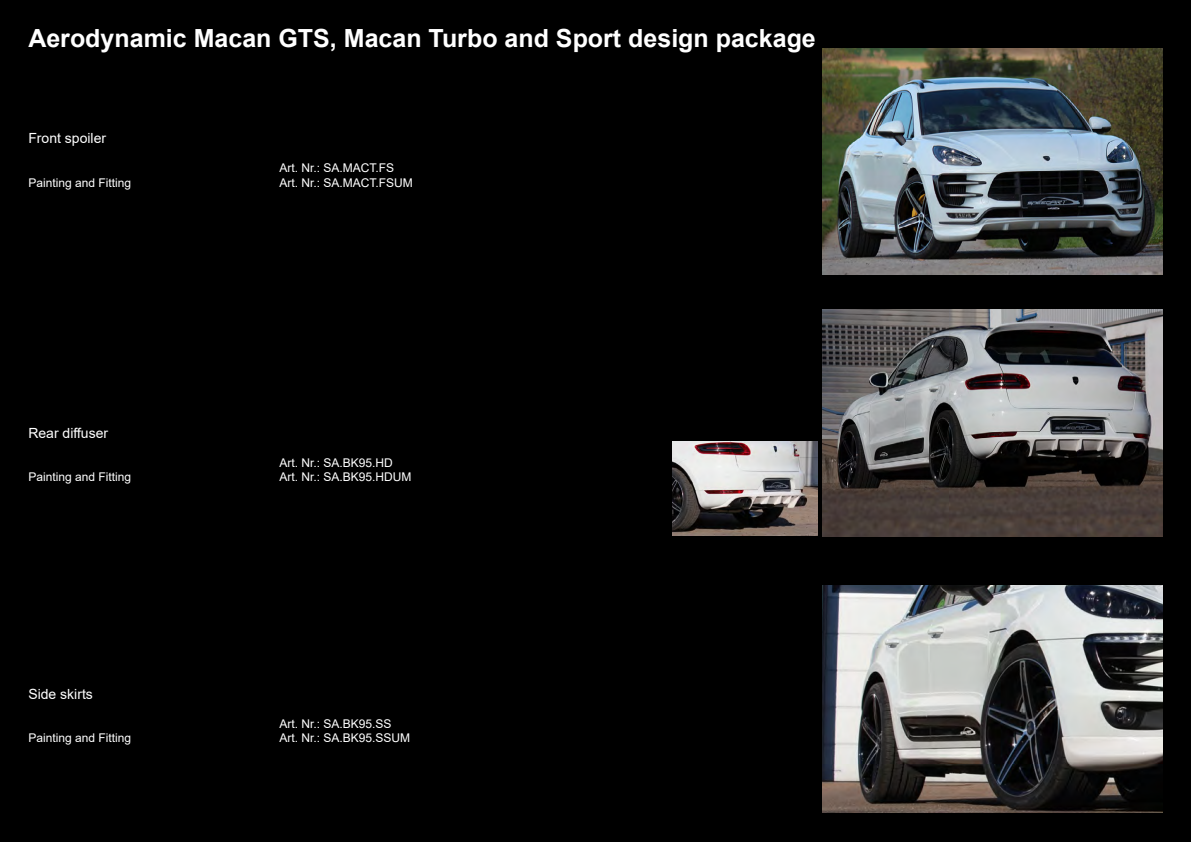
<style>
.page{position:relative;width:1191px;height:842px;background:#000}
.page>*{position:absolute;margin:0;border:0;box-sizing:border-box;transform-origin:0 0}
.t1{font:700 25px "Arial";color:#fff}
.t2{font:14px "Arial";color:#fff}
.t3{font:12px "Arial";color:#fff}
</style>
<div class="page">
<img style="left:822px;top:586px;width:340px;height:227px">
<img style="left:822px;top:309px;width:340px;height:227px">
<img style="left:672px;top:441px;width:145px;height:94px">
<img style="left:822px;top:49px;width:340px;height:225px">
<h1 class="t1" style="left:28px;top:20px;width:789px">Aerodynamic Macan GTS, Macan Turbo and Sport design package</h1>
<p class="t2" style="left:28px;top:129px;width:79px">Front spoiler</p>
<p class="t3" style="left:279px;top:160px;width:116px">Art. Nr.: SA.MACT.FS</p>
<p class="t3" style="left:28px;top:174px;width:104px">Painting and Fitting</p>
<p class="t3" style="left:279px;top:174px;width:135px">Art. Nr.: SA.MACT.FSUM</p>
<p class="t2" style="left:28px;top:424px;width:81px">Rear diffuser</p>
<p class="t3" style="left:279px;top:455px;width:115px">Art. Nr.: SA.BK95.HD</p>
<p class="t3" style="left:28px;top:469px;width:104px">Painting and Fitting</p>
<p class="t3" style="left:279px;top:469px;width:134px">Art. Nr.: SA.BK95.HDUM</p>
<p class="t2" style="left:28px;top:684px;width:66px">Side skirts</p>
<p class="t3" style="left:279px;top:715px;width:114px">Art. Nr.: SA.BK95.SS</p>
<p class="t3" style="left:28px;top:730px;width:104px">Painting and Fitting</p>
<p class="t3" style="left:279px;top:730px;width:132px">Art. Nr.: SA.BK95.SSUM</p>
</div>
